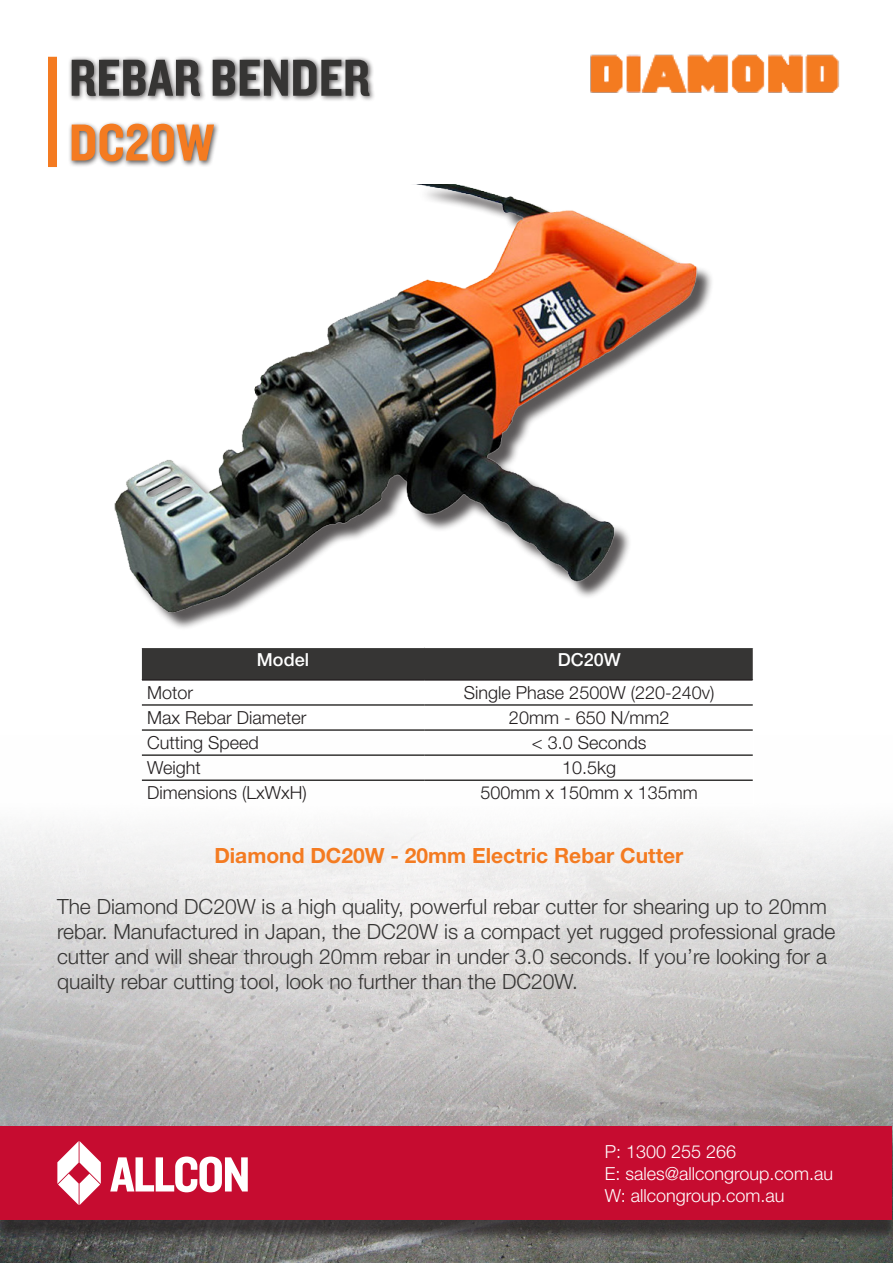
<style>
.page{position:relative;width:893px;height:1263px;background:#fff}
.page>*{position:absolute;margin:0;border:0;box-sizing:border-box;transform-origin:0 0}
.t1{font:54px "Knockout HTF50 Welterweight";color:#363534}
.t2{font:54px "Knockout HTF50 Welterweight";color:#f47b21}
.t3{font:300 21px/25.2px "Helvetica Neue LT Std";color:#363534}
.t4{font:700 21px "Helvetica Neue LT Std";color:#f47b21}
.t5{font:300 18px "Helvetica Neue LT Std";color:#231f20}
.t6{font:300 18px "Helvetica Neue LT Std";color:#fff}
.t7{font:500 18px "Helvetica Neue LT Std";color:#fff}
</style>
<div class="page">
<img style="left:0;top:825px;width:893px;height:438px">
<div style="left:0;top:1133px;width:893px;height:110px;background:#231f20;opacity:.75"></div>
<div style="left:1px;top:1126px;width:891px;height:94px;background:#c60c30"></div>
<svg style="left:110px;top:1156px;width:138px;height:36px"></svg>
<svg style="left:57px;top:1141px;width:44px;height:64px"></svg>
<img style="left:114px;top:184px;width:598px;height:444px">
<img style="left:590px;top:54px;width:249px;height:39px">
<svg style="left:141px;top:647px;width:612px;height:134px"></svg>
<hr style="left:142px;top:704px;width:283px;height:2px;background:#363534">
<hr style="left:425px;top:704px;width:328px;height:2px;background:#363534">
<hr style="left:142px;top:729px;width:283px;height:2px;background:#363534">
<hr style="left:425px;top:729px;width:328px;height:2px;background:#363534">
<hr style="left:142px;top:754px;width:283px;height:2px;background:#363534">
<hr style="left:425px;top:754px;width:328px;height:2px;background:#363534">
<hr style="left:142px;top:779px;width:283px;height:2px;background:#363534">
<hr style="left:425px;top:779px;width:328px;height:2px;background:#363534">
<div style="left:68px;top:56px;width:308px;height:112px;background:#231f20;opacity:.75"></div>
<div style="left:48px;top:57px;width:9px;height:110px;background:#f47b21"></div>
<p class="t1" style="left:69px;top:50px;width:303px">REBAR BENDER</p>
<p class="t2" style="left:69px;top:114px;width:147px">DC20W</p>
<p class="t7" style="left:257px;top:649px;width:54px">Model</p>
<p class="t7" style="left:558px;top:649px;width:64px">DC20W</p>
<p class="t5" style="left:147px;top:681px;width:48px">Motor</p>
<p class="t5" style="left:464px;top:681px;width:252px">Single Phase 2500W (220-240v)</p>
<p class="t5" style="left:147px;top:706px;width:161px">Max Rebar Diameter</p>
<p class="t5" style="left:509px;top:706px;width:162px">20mm - 650 N/mm2</p>
<p class="t5" style="left:147px;top:732px;width:113px">Cutting Speed</p>
<p class="t5" style="left:532px;top:732px;width:116px">&lt; 3.0 Seconds</p>
<p class="t5" style="left:147px;top:757px;width:55px">Weight</p>
<p class="t5" style="left:562px;top:757px;width:56px">10.5kg</p>
<p class="t5" style="left:147px;top:782px;width:161px">Dimensions (LxWxH)</p>
<p class="t5" style="left:480px;top:782px;width:219px">500mm x 150mm x 135mm</p>
<p class="t4" style="left:214px;top:843px;width:470px">Diamond DC20W - 20mm Electric Rebar Cutter</p>
<p class="t3" style="left:57px;top:893px;width:780px">The Diamond DC20W is a high quality, powerful rebar cutter for shearing up to 20mm rebar. Manufactured in Japan, the DC20W is a compact yet rugged professional grade cutter and will shear through 20mm rebar in under 3.0 seconds. If you’re looking for a quailty rebar cutting tool, look no further than the DC20W.</p>
<p class="t6" style="left:605px;top:1141px;width:133px">P: 1300 255 266</p>
<p class="t6" style="left:605px;top:1162px;width:230px">E: sales@allcongroup.com.au</p>
<p class="t6" style="left:605px;top:1184px;width:181px">W: allcongroup.com.au</p>
</div>
